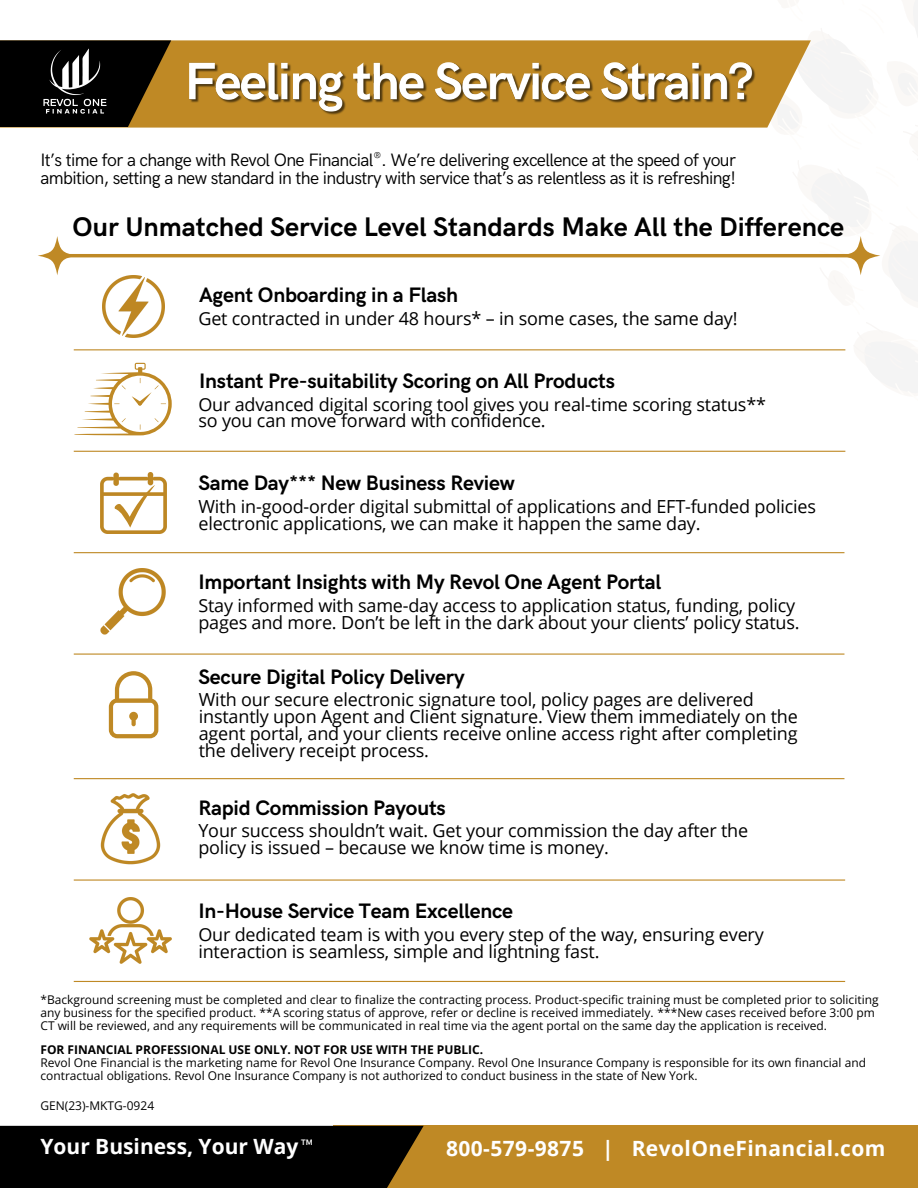
<style>
.page{position:relative;width:918px;height:1188px;background:#fff}
.page>*{position:absolute;margin:0;border:0;box-sizing:border-box;transform-origin:0 0}
.t1{font:700 27px "HK Grotesk";color:#000}
.t2{font:700 21px "HK Grotesk";letter-spacing:-.01em;color:#000}
.t3{font:700 21px "Open Sans";letter-spacing:.02em;color:#fff}
.t4{font:700 21px "Open Sans";color:#fff}
.t5{font:18px/16.8px "Open Sans";letter-spacing:-.01em;color:#000}
.t6{font:18px/18px "HK Grotesk";letter-spacing:-.035em;color:#000}
.t7{font:12px/13px "Open Sans";color:#000}
.t8{font:8.55px "HK Grotesk";color:#000}
.t9{font:700 7.95px "HK Grotesk";color:#fff}
.s1{font-weight:700}
</style>
<div class="page">
<svg style="left:740px;top:0;width:178px;height:393px"></svg>
<hr style="left:74px;top:349px;width:771px;height:1px;background:#bf8925">
<hr style="left:74px;top:552px;width:770px;height:1px;background:#bf8925">
<hr style="left:74px;top:879px;width:771px;height:2px;background:#bf8925">
<img style="left:101px;top:473px;width:65px;height:60px">
<svg style="left:113px;top:482px;width:44px;height:45px"></svg>
<img style="left:101px;top:793px;width:60px;height:72px">
<svg style="left:109px;top:671px;width:49px;height:67px"></svg>
<img style="left:90px;top:897px;width:82px;height:67px">
<svg style="left:74px;top:363px;width:98px;height:72px"></svg>
<img style="left:100px;top:569px;width:66px;height:65px">
<img style="left:103px;top:275px;width:62px;height:62px">
<hr style="left:74px;top:451px;width:771px;height:1px;background:#bf8925">
<hr style="left:74px;top:654px;width:770px;height:1px;background:#bf8925">
<hr style="left:74px;top:778px;width:770px;height:1px;background:#bf8925">
<hr style="left:74px;top:981px;width:771px;height:1px;background:#bf8925">
<svg style="left:0;top:40px;width:811px;height:88px;background:#c79943"></svg>
<svg style="left:0;top:40px;width:171px;height:87px;background:#251a07"></svg>
<hr style="left:50px;top:254px;width:818px;height:3px;background:#bf8925">
<svg style="left:841px;top:236px;width:39px;height:39px"></svg>
<svg style="left:38px;top:236px;width:39px;height:39px"></svg>
<img style="left:40px;top:47px;width:69px;height:69px">
<img style="left:185px;top:51px;width:573px;height:68px">
<div style="left:334px;top:1126px;width:584px;height:62px;background:#bf8925"></div>
<div style="left:0;top:1126px;width:424px;height:62px;background:#000"></div>
<h3 class="t8" style="left:374px;top:151px;width:9px">®</h3>
<p class="t6" style="left:40px;top:152px;width:697px">It’s time for a change with Revol One Financial . We’re delivering excellence at the speed of your ambition, setting a new standard in the industry with service that’s as relentless as it is refreshing!</p>
<p class="t1" style="left:73px;top:212px;width:773px">Our Unmatched Service Level Standards Make All the Difference</p>
<p class="t2" style="left:199px;top:284px;width:261px">Agent Onboarding in a Flash</p>
<h4 class="t5" style="left:198px;top:310px;width:541px">Get contracted in under 48 hours* – in some cases, the same day!</h4>
<p class="t2" style="left:199px;top:369px;width:417px">Instant Pre-suitability Scoring on All Products</p>
<h3 class="t5" style="left:198px;top:395px;width:569px">Our advanced digital scoring tool gives you real-time scoring status** so you can move forward with confidence.</h3>
<p class="t2" style="left:198px;top:472px;width:318px">Same Day*** New Business Review</p>
<h4 class="t5" style="left:198px;top:498px;width:619px">With in-good-order digital submittal of applications and EFT-funded policies electronic applications, we can make it happen the same day.</h4>
<p class="t2" style="left:198px;top:570px;width:465px">Important Insights with My Revol One Agent Portal</p>
<h3 class="t5" style="left:198px;top:597px;width:603px">Stay informed with same-day access to application status, funding, policy pages and more. Don’t be left in the dark about your clients’ policy status.</h3>
<h3 class="t2" style="left:198px;top:665px;width:268px">Secure Digital Policy Delivery</h3>
<p class="t5" style="left:199px;top:691px;width:601px">With our secure electronic signature tool, policy pages are delivered instantly upon Agent and Client signature. View them immediately on the agent portal, and your clients receive online access right after completing the delivery receipt process.</p>
<h3 class="t2" style="left:198px;top:796px;width:249px">Rapid Commission Payouts</h3>
<h4 class="t5" style="left:198px;top:822px;width:551px">Your success shouldn’t wait. Get your commission the day after the policy is issued – because we know time is money.</h4>
<p class="t2" style="left:198px;top:899px;width:316px">In-House Service Team Excellence</p>
<h4 class="t5" style="left:198px;top:926px;width:567px">Our dedicated team is with you every step of the way, ensuring every interaction is seamless, simple and lightning fast.</h4>
<h3 class="t7" style="left:40px;top:993px;width:840px">*Background screening must be completed and clear to finalize the contracting process. Product-specific training must be completed prior to soliciting any business for the specified product. **A scoring status of approve, refer or decline is received immediately. ***New cases received before 3:00 pm<br>CT will be reviewed, and any requirements will be communicated in real time via the agent portal on the same day the application is received.</h3>
<h4 class="t7" style="left:40px;top:1043px;width:827px"><span class="s1">FOR FINANCIAL PROFESSIONAL USE ONLY. NOT FOR USE WITH THE PUBLIC.<br></span>Revol One Financial is the marketing name for Revol One Insurance Company. Revol One Insurance Company is responsible for its own financial and contractual obligations. Revol One Insurance Company is not authorized to conduct business in the state of New York.</h4>
<p class="t7" style="left:40px;top:1098px;width:115px">GEN(23)-MKTG-0924</p>
<p class="t4" style="left:40px;top:1132px;width:259px">Your Business, Your Way</p>
<h4 class="t3" style="left:446px;top:1134px;width:441px">800-579-9875 | RevolOneFinancial.com</h4>
<h4 class="t9" style="left:301px;top:1138px;width:13px">TM</h4>
</div>
